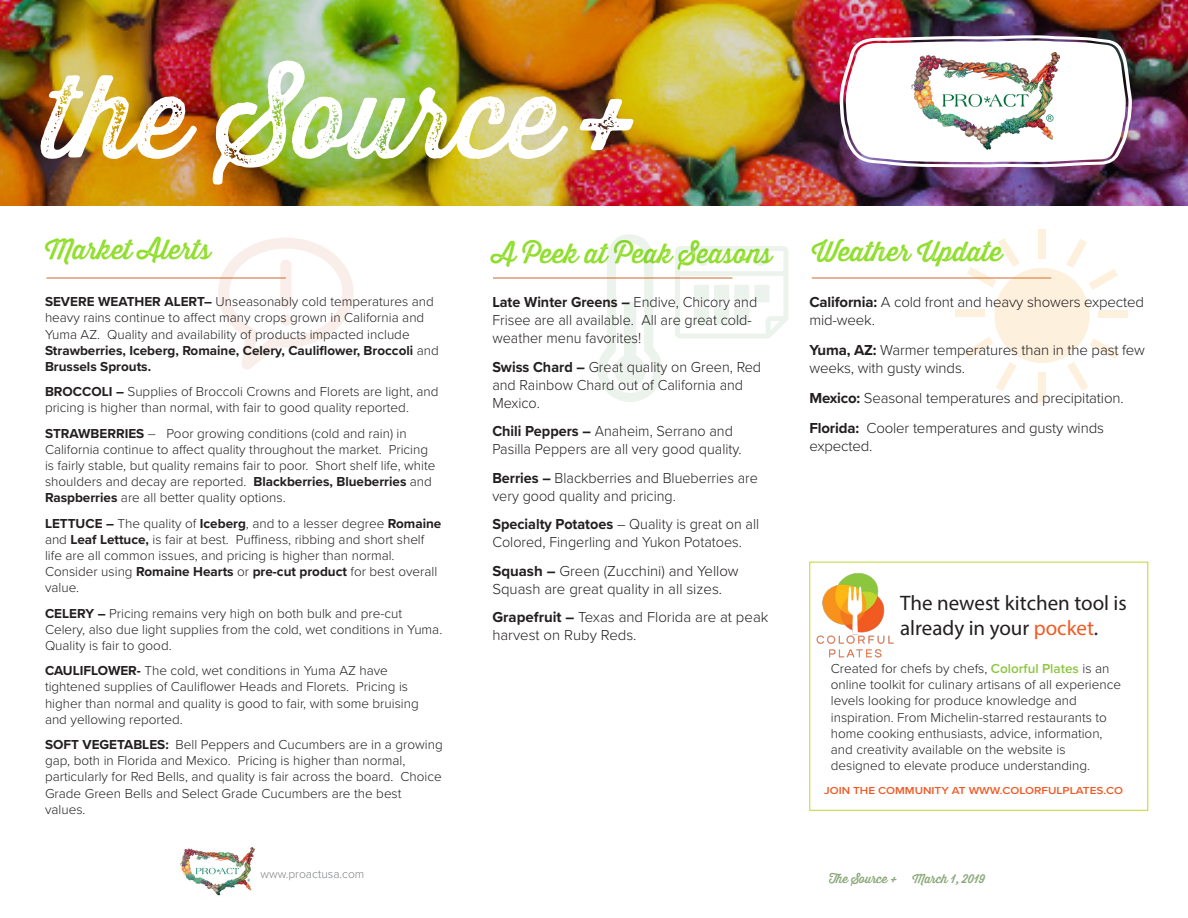
<style>
.page{position:relative;width:1188px;height:918px;background:#fff}
.page>*{position:absolute;margin:0;border:0;box-sizing:border-box;transform-origin:0 0}
.t1{font:114px "Thirsty Rough Reg Two";color:#fff}
.t2{font:27px "Thirsty Rough Reg One";color:#8fde2b}
.Body{font:21px/25.2px "Myriad Pro";color:#231f20}
.Body-2{font:300 15px/18px "Proxima Nova";color:#231f20;scale:.96 1}
.Body-3{font:300 15px/18px "Proxima Nova";color:#231f20}
.Body-4{font:300 13.5px/16.2px "Proxima Nova";color:#231f20}
.t3{font:12px "Thirsty Rough Reg One";color:#88a678}
.t4{font:300 12px "Proxima Nova";color:#808285}
.Body-5{font:600 10.5px "Proxima Nova";color:#f15924;scale:1.12 1}
.s1{font-weight:700}
.s2{color:#f15a22}
.s3{font-weight:600;color:#8cc63f}
</style>
<div class="page">
<img style="left:0;top:0;width:1188px;height:206px">
<img style="left:840px;top:35px;width:292px;height:132px">
<img style="left:181px;top:847px;width:73px;height:49px">
<svg style="left:597px;top:234px;width:66px;height:168px"></svg>
<svg style="left:675px;top:246px;width:113px;height:92px"></svg>
<svg style="left:218px;top:238px;width:136px;height:132px"></svg>
<div style="left:280px;top:260px;width:12px;height:49px;background:#f9eee9;border-radius:6px"></div>
<hr style="left:46px;top:278px;width:240px;height:1px;background:#d16727">
<hr style="left:493px;top:278px;width:239px;height:1px;background:#d16727">
<hr style="left:812px;top:278px;width:239px;height:1px;background:#d16727">
<div style="left:1038px;top:230px;width:8px;height:29px;background:#fdf0dd"></div>
<div style="left:1038px;top:372px;width:7px;height:29px;background:#fdf0dd"></div>
<div style="left:1099px;top:310px;width:29px;height:8px;background:#fdf0dd"></div>
<div style="left:956px;top:309px;width:29px;height:8px;background:#fdf0dd"></div>
<svg style="left:967px;top:238px;width:53px;height:50px"></svg>
<svg style="left:1067px;top:338px;width:52px;height:53px"></svg>
<svg style="left:964px;top:337px;width:53px;height:54px"></svg>
<svg style="left:1066px;top:239px;width:52px;height:51px"></svg>
<div style="left:994px;top:268px;width:96px;height:95px;background:#fdf0dd;border-radius:50%"></div>
<img style="left:912px;top:52px;width:148px;height:99px">
<img style="left:816px;top:573px;width:78px;height:85px">
<div style="left:809px;top:562px;width:339px;height:249px;border:1px solid #bfd72f"></div>
<h1 class="t1" style="left:45px;top:33px;width:599px">the Source +</h1>
<h2 class="t2" style="left:45px;top:230px;width:167px">Market Alerts</h2>
<h2 class="t2" style="left:492px;top:233px;width:281px">A Peek at Peak Seasons</h2>
<h2 class="t2" style="left:812px;top:232px;width:192px">Weather Update</h2>
<p class="Body-4" style="left:45px;top:293px;width:395px"><span class="s1">SEVERE WEATHER ALERT–</span> Unseasonably cold temperatures and heavy rains continue to affect many crops grown in California and Yuma AZ. Quality and availability of products impacted include <span class="s1">Strawberries, Iceberg, Romaine, Celery, Cauliflower, Broccoli</span> and <span class="s1">Brussels Sprouts.</span></p>
<p class="Body-4" style="left:45px;top:383px;width:395px"><span class="s1">BROCCOLI –</span> Supplies of Broccoli Crowns and Florets are light, and pricing is higher than normal, with fair to good quality reported.</p>
<p class="Body-4" style="left:45px;top:424px;width:392px"><span class="s1">STRAWBERRIES</span> – Poor growing conditions (cold and rain) in California continue to affect quality throughout the market. Pricing is fairly stable, but quality remains fair to poor. Short shelf life, white shoulders and decay are reported. <span class="s1">Blackberries, Blueberries</span> and <span class="s1">Raspberries</span> are all better quality options.</p>
<p class="Body-4" style="left:45px;top:514px;width:398px"><span class="s1">LETTUCE –</span> The quality of <span class="s1">Iceberg</span>, and to a lesser degree <span class="s1">Romaine </span>and <span class="s1">Leaf Lettuce,</span> is fair at best. Puffiness, ribbing and short shelf life are all common issues, and pricing is higher than normal.<br>Consider using <span class="s1">Romaine Hearts</span> or <span class="s1">pre-cut product</span> for best overall value.</p>
<p class="Body-4" style="left:45px;top:604px;width:399px"><span class="s1">CELERY –</span> Pricing remains very high on both bulk and pre-cut<br>Celery, also due light supplies from the cold, wet conditions in Yuma.<br>Quality is fair to good.</p>
<p class="Body-4" style="left:45px;top:662px;width:375px"><span class="s1">CAULIFLOWER-</span> The cold, wet conditions in Yuma AZ have tightened supplies of Cauliflower Heads and Florets. Pricing is higher than normal and quality is good to fair, with some bruising and yellowing reported.</p>
<p class="Body-4" style="left:45px;top:736px;width:399px"><span class="s1">SOFT VEGETABLES:</span> Bell Peppers and Cucumbers are in a growing gap, both in Florida and Mexico. Pricing is higher than normal, particularly for Red Bells, and quality is fair across the board. Choice Grade Green Bells and Select Grade Cucumbers are the best values.</p>
<p class="t4" style="left:260px;top:865px;width:105px">www.proactusa.com</p>
<p class="Body-2" style="left:492px;top:293px;width:277px"><span class="s1">Late Winter Greens –</span> Endive, Chicory and<br>Frisee are all available. All are great cold&shy;weather menu favorites!</p>
<p class="Body-2" style="left:492px;top:357px;width:282px"><span class="s1">Swiss Chard –</span> Great quality on Green, Red and Rainbow Chard out of California and<br>Mexico.</p>
<p class="Body-2" style="left:492px;top:422px;width:261px"><span class="s1">Chili Peppers –</span> Anaheim, Serrano and<br>Pasilla Peppers are all very good quality.</p>
<p class="Body-2" style="left:492px;top:468px;width:278px"><span class="s1">Berries –</span> Blackberries and Blueberries are very good quality and pricing.</p>
<p class="Body-2" style="left:492px;top:515px;width:280px"><span class="s1">Specialty Potatoes</span> – Quality is great on all<br>Colored, Fingerling and Yukon Potatoes.</p>
<p class="Body-3" style="left:492px;top:561px;width:248px"><span class="s1">Squash –</span> Green (Zucchini) and Yellow<br>Squash are great quality in all sizes.</p>
<p class="Body-3" style="left:492px;top:608px;width:278px"><span class="s1">Grapefruit –</span> Texas and Florida are at peak harvest on Ruby Reds.</p>
<p class="Body-3" style="left:809px;top:293px;width:336px"><span class="s1">California:</span> A cold front and heavy showers expected mid-week.</p>
<p class="Body-3" style="left:809px;top:341px;width:337px"><span class="s1">Yuma, AZ:</span> Warmer temperatures than in the past few weeks, with gusty winds.</p>
<p class="Body-3" style="left:809px;top:389px;width:316px"><span class="s1">Mexico:</span> Seasonal temperatures and precipitation.</p>
<p class="Body-3" style="left:809px;top:419px;width:296px"><span class="s1">Florida:</span> Cooler temperatures and gusty winds expected.</p>
<p class="Body" style="left:900px;top:590px;width:228px">The newest kitchen tool is already in your <span class="s2">pocket</span>.</p>
<p class="Body-4" style="left:831px;top:660px;width:292px">Created for chefs by chefs, <span class="s3">Colorful Plates</span> is an online toolkit for culinary artisans of all experience levels looking for produce knowledge and inspiration. From Michelin-starred restaurants to home cooking enthusiasts, advice, information, and creativity available on the website is designed to elevate produce understanding.</p>
<p class="Body-5" style="left:824px;top:783px;width:269px">JOIN THE COMMUNITY AT WWW.COLORFULPLATES.CO</p>
<p class="t3" style="left:829px;top:869px;width:70px">The Source +</p>
<p class="t3" style="left:913px;top:869px;width:74px">March 1, 2019</p>
</div>
